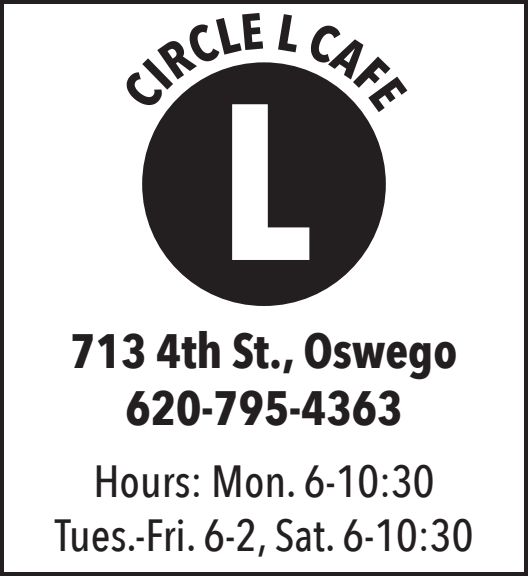
<style>
.page{position:relative;width:528px;height:576px;background:#fff}
.page>*{position:absolute;margin:0;border:0;box-sizing:border-box;transform-origin:0 0}
.t1{font:700 220px "Avenir Next Condensed";color:#fff}
.t2{font:700 48px/57.6px "Avenir Next Condensed";color:#231f20;text-align:center}
.t3{font:500 44.8px/54px "Avenir Next Condensed";color:#231f20;text-align:center}
</style>
<div class="page">
<div style="left:142px;top:62px;width:244px;height:244px;background:#231f20;border-radius:50%"></div>
<div style="left:0;top:0;width:528px;height:576px;border:4px solid #231f20"></div>
<svg style="left:166px;top:62px;width:97px;height:49px"></svg>
<svg style="left:278px;top:63px;width:84px;height:49px"></svg>
<h1 class="t1" style="left:218px;top:48px;width:95px">L</h1>
<p class="t2" style="left:71px;top:322px;width:388px">713 4th St., Oswego<br>620-795-4363</p>
<p class="t3" style="left:55px;top:455px;width:420px">Hours: Mon. 6-10:30<br>Tues.-Fri. 6-2, Sat. 6-10:30</p>
</div>
